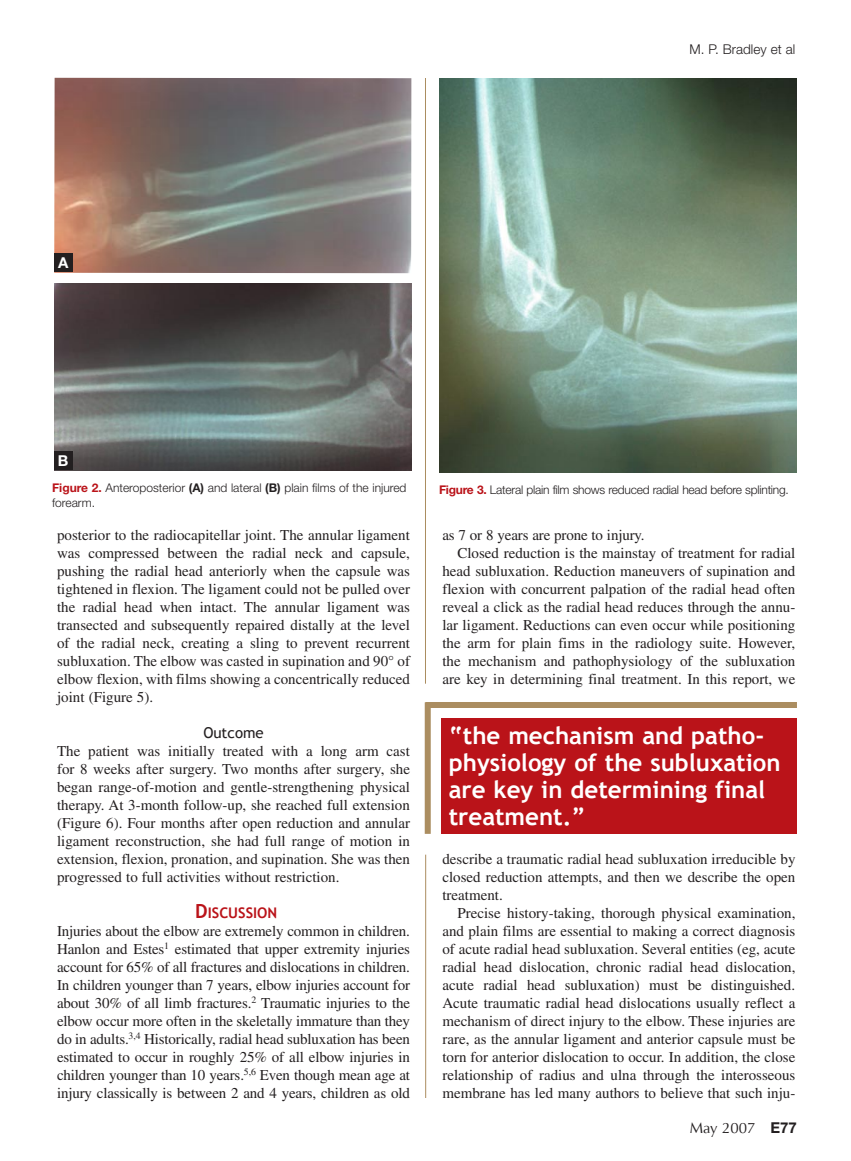
<style>
.page{position:relative;width:851px;height:1161px;background:#fff}
.page>*{position:absolute;margin:0;border:0;box-sizing:border-box;transform-origin:0 0}
.t1{font:700 24px/27px "Trebuchet MS";color:#fff}
.t2{font:15px/18px "Times";color:#231f20;text-align:justify}
.t3{font:15px "Optima";color:#231f20}
.t4{font:15px "Trebuchet MS";color:#231f20}
.t5{font:700 15px "Helvetica Neue";color:#fff}
.t6{font:700 14.7px "Trebuchet MS";color:#ba1319}
.t7{font:300 13.5px "Helvetica Neue";color:#231f20}
.t8{font:300 12px/15px "Helvetica Neue";color:#231f20}
.t9{font:300 12px "Helvetica Neue";letter-spacing:-.02em;color:#231f20}
.s1{font-weight:700;color:#ba1319}
.s2{font-weight:700}
.s3{font-size:19.5px}
.s4{font-family:"Helvetica Neue";font-weight:700}
</style>
<div class="page">
<hr style="left:425px;top:78px;width:1px;height:606px;background:#ab8d60">
<div style="left:441px;top:718px;width:355px;height:116px;background:#ba1319"></div>
<div style="left:425px;top:702px;width:371px;height:6px;background:#ab8d60"></div>
<div style="left:424px;top:702px;width:6px;height:132px;background:#ab8d60"></div>
<img style="left:54px;top:78px;width:357px;height:195px">
<img style="left:439px;top:78px;width:357px;height:394px">
<div style="left:54px;top:254px;width:18px;height:18px;background:#231f20"></div>
<img style="left:54px;top:284px;width:357px;height:187px">
<div style="left:54px;top:452px;width:18px;height:18px;background:#231f20"></div>
<hr style="left:425px;top:855px;width:1px;height:243px;background:#ab8d60">
<p class="t5" style="left:58px;top:254px;width:12px">A</p>
<p class="t5" style="left:58px;top:452px;width:12px">B</p>
<p class="t7" style="left:689px;top:41px;width:107px">M. P. Bradley et al</p>
<p class="t8" style="left:52px;top:480px;width:356px"><span class="s1">Figure 2.</span> Anteroposterior <span class="s2">(A)</span> and lateral <span class="s2">(B)</span> plain films of the injured forearm.</p>
<p class="t9" style="left:439px;top:482px;width:351px"><span class="s1">Figure 3.</span> Lateral plain film shows reduced radial head before splinting.</p>
<p class="t2" style="left:57px;top:526px;width:354px">posterior to the radiocapitellar joint. The annular ligament was compressed between the radial neck and capsule, pushing the radial head anteriorly when the capsule was tightened in flexion. The ligament could not be pulled over the radial head when intact. The annular ligament was transected and subsequently repaired distally at the level of the radial neck, creating a sling to prevent recurrent subluxation. The elbow was casted in supination and 90° of elbow flexion, with films showing a concentrically reduced joint (Figure 5).</p>
<p class="t4" style="left:203px;top:724px;width:62px">Outcome</p>
<p class="t2" style="left:57px;top:742px;width:354px">The patient was initially treated with a long arm cast for 8 weeks after surgery. Two months after surgery, she began range-of-motion and gentle-strengthening physical therapy. At 3-month follow-up, she reached full extension (Figure 6). Four months after open reduction and annular ligament reconstruction, she had full range of motion in extension, flexion, pronation, and supination. She was then progressed to full activities without restriction.</p>
<p class="t6" style="left:195px;top:904px;width:83px"><span class="s3">D</span>iscussion</p>
<p class="t2" style="left:57px;top:922px;width:354px">Injuries about the elbow are extremely common in children.<br>Hanlon and Estes<sup>1</sup> estimated that upper extremity injuries account for 65% of all fractures and dislocations in children.<br>In children younger than 7 years, elbow injuries account for about 30% of all limb fractures.<sup>2</sup> Traumatic injuries to the elbow occur more often in the skeletally immature than they do in adults.<sup>3,4</sup> Historically, radial head subluxation has been estimated to occur in roughly 25% of all elbow injuries in children younger than 10 years.<sup>5,6</sup> Even though mean age at injury classically is between 2 and 4 years, children as old</p>
<p class="t2" style="left:442px;top:526px;width:204px">as 7 or 8 years are prone to injury.</p>
<p class="t2" style="left:457px;top:544px;width:339px">Closed reduction is the mainstay of treatment for radial</p>
<p class="t2" style="left:442px;top:562px;width:354px">head subluxation. Reduction maneuvers of supination and</p>
<p class="t2" style="left:442px;top:580px;width:354px">flexion with concurrent palpation of the radial head often</p>
<p class="t2" style="left:442px;top:598px;width:354px">reveal a click as the radial head reduces through the annu-</p>
<p class="t2" style="left:442px;top:616px;width:354px">lar ligament. Reductions can even occur while positioning</p>
<p class="t2" style="left:442px;top:634px;width:354px">the arm for plain fims in the radiology suite. However,</p>
<p class="t2" style="left:442px;top:652px;width:354px">the mechanism and pathophysiology of the subluxation</p>
<p class="t2" style="left:442px;top:670px;width:354px">are key in determining final treatment. In this report, we</p>
<h1 class="t1" style="left:448px;top:722px;width:333px">“the mechanism and patho&shy;physiology of the subluxation are key in determining final treatment.”</h1>
<p class="t2" style="left:442px;top:850px;width:354px">describe a traumatic radial head subluxation irreducible by closed reduction attempts, and then we describe the open treatment.</p>
<p class="t2" style="left:442px;top:904px;width:354px;text-indent:15px">Precise history-taking, thorough physical examination, and plain films are essential to making a correct diagnosis of acute radial head subluxation. Several entities (eg, acute radial head dislocation, chronic radial head dislocation, acute radial head subluxation) must be distinguished.<br>Acute traumatic radial head dislocations usually reflect a mechanism of direct injury to the elbow. These injuries are rare, as the annular ligament and anterior capsule must be torn for anterior dislocation to occur. In addition, the close relationship of radius and ulna through the interosseous membrane has led many authors to believe that such inju-</p>
<p class="t3" style="left:689px;top:1119px;width:109px">May 2007 <span class="s4">E77</span></p>
</div>
